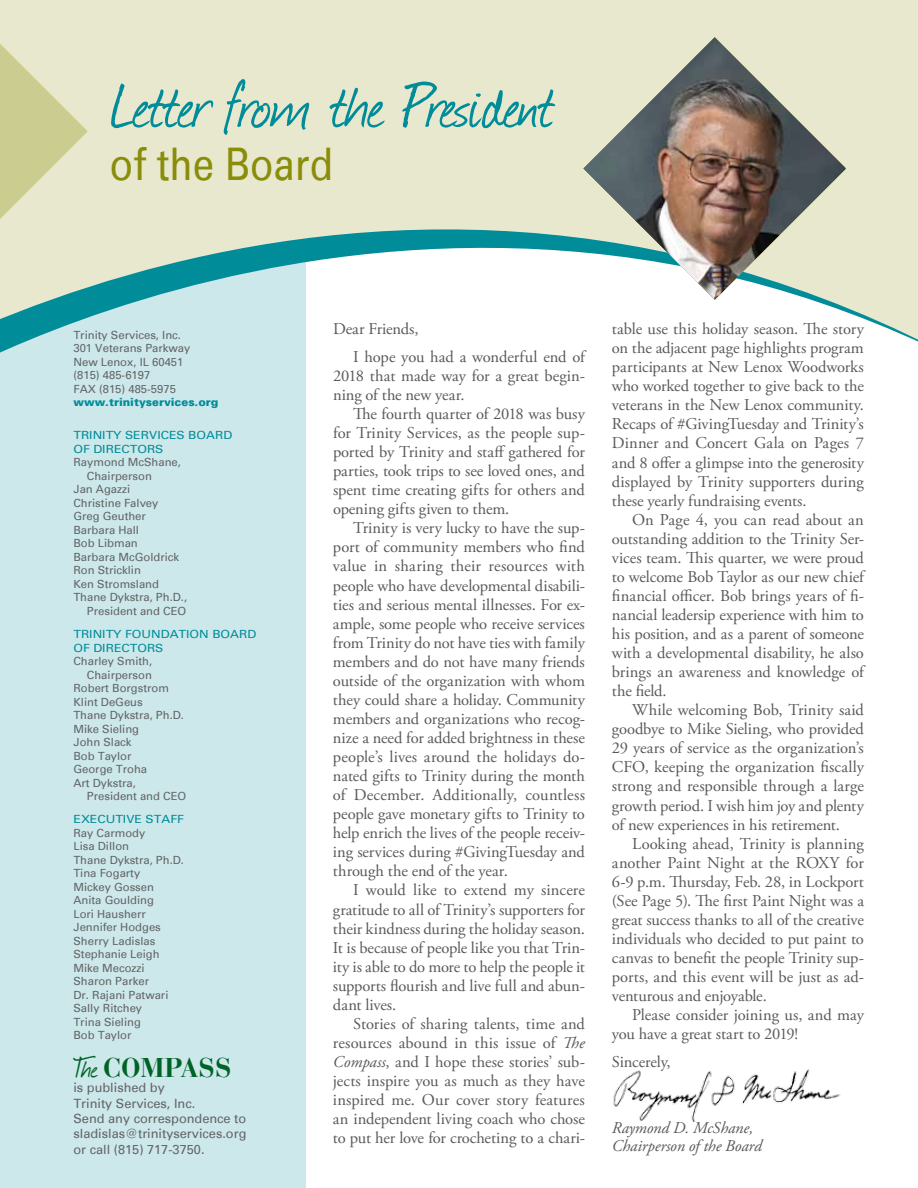
<style>
.page{position:relative;width:918px;height:1188px;background:#fff}
.page>*{position:absolute;margin:0;border:0;box-sizing:border-box;transform-origin:0 0}
.t1{font:75px "Journal";letter-spacing:-.035em;color:#008c99}
.t2{font:45px "Univers";color:#8a8d09;scale:.85 1}
.t3{font:700 27px "Bauer Bodoni Std";color:#006325}
.t4{font:16.5px/19px "Adobe Garamond Pro";letter-spacing:-.005em;color:#58595b;text-align:justify}
.t5{font:italic 16.5px/18px "Adobe Garamond Pro";letter-spacing:-.005em;color:#58595b}
.t6{font:12.75px/15.3px "Univers";color:#636466}
.t7{font:11.25px/13.5px "Univers";color:#636466}
.t8{font:11.25px/13.5px "Univers";color:#008c99;scale:1.1 1}
.t9{font:900 11.25px "Univers 75";color:#008c99}
.s1{font-family:"Journal";font-weight:400;font-size:31.5px}
.s2{font-style:italic}
</style>
<div class="page">
<div style="left:0;top:186px;width:306px;height:1002px;background:#cce8eb"></div>
<svg style="left:0;top:0;width:918px;height:353px;fill:#e8e8ce"></svg>
<svg style="left:0;top:44px;width:88px;height:175px;background:#d9d9ae"></svg>
<img style="left:583px;top:37px;width:263px;height:263px">
<img style="left:613px;top:1069px;width:228px;height:53px">
<h1 class="t1" style="left:110px;top:54px;width:446px">Letter from the President</h1>
<h2 class="t2" style="left:110px;top:137px;width:264px">of the Board</h2>
<p class="t7" style="left:73px;top:328px;width:118px">Trinity Services, Inc.<br>301 Veterans Parkway<br>New Lenox, IL 60451 (815) 485-6197<br>FAX (815) 485-5975</p>
<p class="t9" style="left:73px;top:395px;width:146px">www.trinityservices.org</p>
<p class="t8" style="left:73px;top:429px;width:146px">TRINITY SERVICES BOARD<br>OF DIRECTORS</p>
<p class="t7" style="left:73px;top:456px;width:109px">Raymond McShane,</p>
<p class="t7" style="left:87px;top:469px;width:67px">Chairperson</p>
<p class="t7" style="left:73px;top:483px;width:58px">Jan Agazzi</p>
<p class="t7" style="left:73px;top:496px;width:87px">Christine Falvey</p>
<p class="t7" style="left:73px;top:510px;width:74px">Greg Geuther</p>
<p class="t7" style="left:73px;top:523px;width:67px">Barbara Hall</p>
<p class="t7" style="left:73px;top:537px;width:66px">Bob Libman</p>
<p class="t7" style="left:73px;top:550px;width:107px">Barbara McGoldrick</p>
<p class="t7" style="left:73px;top:564px;width:69px">Ron Stricklin</p>
<p class="t7" style="left:73px;top:577px;width:87px">Ken Stromsland</p>
<p class="t7" style="left:73px;top:591px;width:115px">Thane Dykstra, Ph.D.,</p>
<p class="t7" style="left:87px;top:604px;width:101px">President and CEO</p>
<p class="t8" style="left:73px;top:627px;width:168px">TRINITY FOUNDATION BOARD<br>OF DIRECTORS</p>
<p class="t7" style="left:73px;top:654px;width:80px">Charley Smith,</p>
<p class="t7" style="left:87px;top:668px;width:67px">Chairperson</p>
<p class="t7" style="left:73px;top:681px;width:97px">Robert Borgstrom</p>
<p class="t7" style="left:73px;top:695px;width:71px">Klint DeGeus</p>
<p class="t7" style="left:73px;top:708px;width:112px">Thane Dykstra, Ph.D.</p>
<p class="t7" style="left:73px;top:722px;width:67px">Mike Sieling</p>
<p class="t7" style="left:73px;top:735px;width:60px">John Slack</p>
<p class="t7" style="left:73px;top:749px;width:60px">Bob Taylor</p>
<p class="t7" style="left:73px;top:762px;width:75px">George Troha</p>
<p class="t7" style="left:73px;top:776px;width:64px">Art Dykstra,</p>
<p class="t7" style="left:87px;top:789px;width:101px">President and CEO</p>
<p class="t8" style="left:73px;top:813px;width:102px">EXECUTIVE STAFF</p>
<p class="t7" style="left:73px;top:826px;width:112px">Ray Carmody<br>Lisa Dillon<br>Thane Dykstra, Ph.D.<br>Tina Fogarty<br>Mickey Gossen<br>Anita Goulding<br>Lori Hausherr<br>Jennifer Hodges<br>Sherry Ladislas<br>Stephanie Leigh<br>Mike Mecozzi<br>Sharon Parker<br>Dr. Rajani Patwari<br>Sally Ritchey<br>Trina Sieling<br>Bob Taylor</p>
<h3 class="t3" style="left:73px;top:1051px;width:160px"><span class="s1">The</span> COMPASS</h3>
<p class="t6" style="left:73px;top:1080px;width:175px">is published by<br>Trinity Services, Inc.<br>Send any correspondence to sladislas@trinityservices.org or call (815) 717-3750.</p>
<p class="t4" style="left:353px;top:315px;width:233px;line-height:28px;text-indent:-20px">Dear Friends,<br>I hope you had a wonderful end of</p>
<p class="t4" style="left:333px;top:367px;width:254px">2018 that made way for a great begin&shy;ning of the new year.</p>
<p class="t4" style="left:333px;top:405px;width:254px;text-indent:20px">The fourth quarter of 2018 was busy for Trinity Services, as the people sup&shy;ported by Trinity and staff gathered for parties, took trips to see loved ones, and spent time creating gifts for others and opening gifts given to them.</p>
<p class="t4" style="left:333px;top:519px;width:254px;text-indent:20px">Trinity is very lucky to have the sup&shy;port of community members who find value in sharing their resources with people who have developmental disabili&shy;ties and serious mental illnesses. For ex&shy;ample, some people who receive services from Trinity do not have ties with family members and do not have many friends outside of the organization with whom they could share a holiday. Community members and organizations who recog&shy;nize a need for added brightness in these people’s lives around the holidays do&shy;nated gifts to Trinity during the month of December. Additionally, countless people gave monetary gifts to Trinity to help enrich the lives of the people receiv&shy;ing services during #GivingTuesday and through the end of the year.</p>
<p class="t4" style="left:333px;top:881px;width:254px;text-indent:20px">I would like to extend my sincere gratitude to all of Trinity’s supporters for their kindness during the holiday season.<br>It is because of people like you that Trin&shy;ity is able to do more to help the people it supports flourish and live full and abun&shy;dant lives.</p>
<p class="t4" style="left:333px;top:1015px;width:254px;text-indent:20px">Stories of sharing talents, time and resources abound in this issue of <span class="s2">The Compass</span>, and I hope these stories’ sub&shy;jects inspire you as much as they have inspired me. Our cover story features an independent living coach who chose to put her love for crocheting to a chari-</p>
<p class="t4" style="left:612px;top:320px;width:254px">table use this holiday season. The story on the adjacent page highlights program participants at New Lenox Woodworks who worked together to give back to the veterans in the New Lenox community.<br>Recaps of #GivingTuesday and Trinity’s Dinner and Concert Gala on Pages 7 and 8 offer a glimpse into the generosity displayed by Trinity supporters during these yearly fundraising events.</p>
<p class="t4" style="left:612px;top:511px;width:254px;text-indent:20px">On Page 4, you can read about an outstanding addition to the Trinity Ser&shy;vices team. This quarter, we were proud to welcome Bob Taylor as our new chief financial officer. Bob brings years of fi&shy;nancial leadersip experience with him to his position, and as a parent of someone with a developmental disability, he also brings an awareness and knowledge of the field.</p>
<p class="t4" style="left:612px;top:701px;width:254px;text-indent:20px">While welcoming Bob, Trinity said goodbye to Mike Sieling, who provided 29 years of service as the organization’s CFO, keeping the organization fiscally strong and responsible through a large growth period. I wish him joy and plenty of new experiences in his retirement.</p>
<p class="t4" style="left:612px;top:834px;width:254px;text-indent:20px">Looking ahead, Trinity is planning another Paint Night at the ROXY for 6-9 p.m. Thursday, Feb. 28, in Lockport (See Page 5). The first Paint Night was a great success thanks to all of the creative individuals who decided to put paint to canvas to benefit the people Trinity sup&shy;ports, and this event will be just as ad&shy;venturous and enjoyable.</p>
<p class="t4" style="left:612px;top:1006px;width:254px;text-indent:20px">Please consider joining us, and may you have a great start to 2019!</p>
<p class="t4" style="left:612px;top:1053px;width:60px">Sincerely,</p>
<p class="t5" style="left:612px;top:1119px;width:152px">Raymond D. McShane,<br>Chairperson of the Board</p>
</div>
